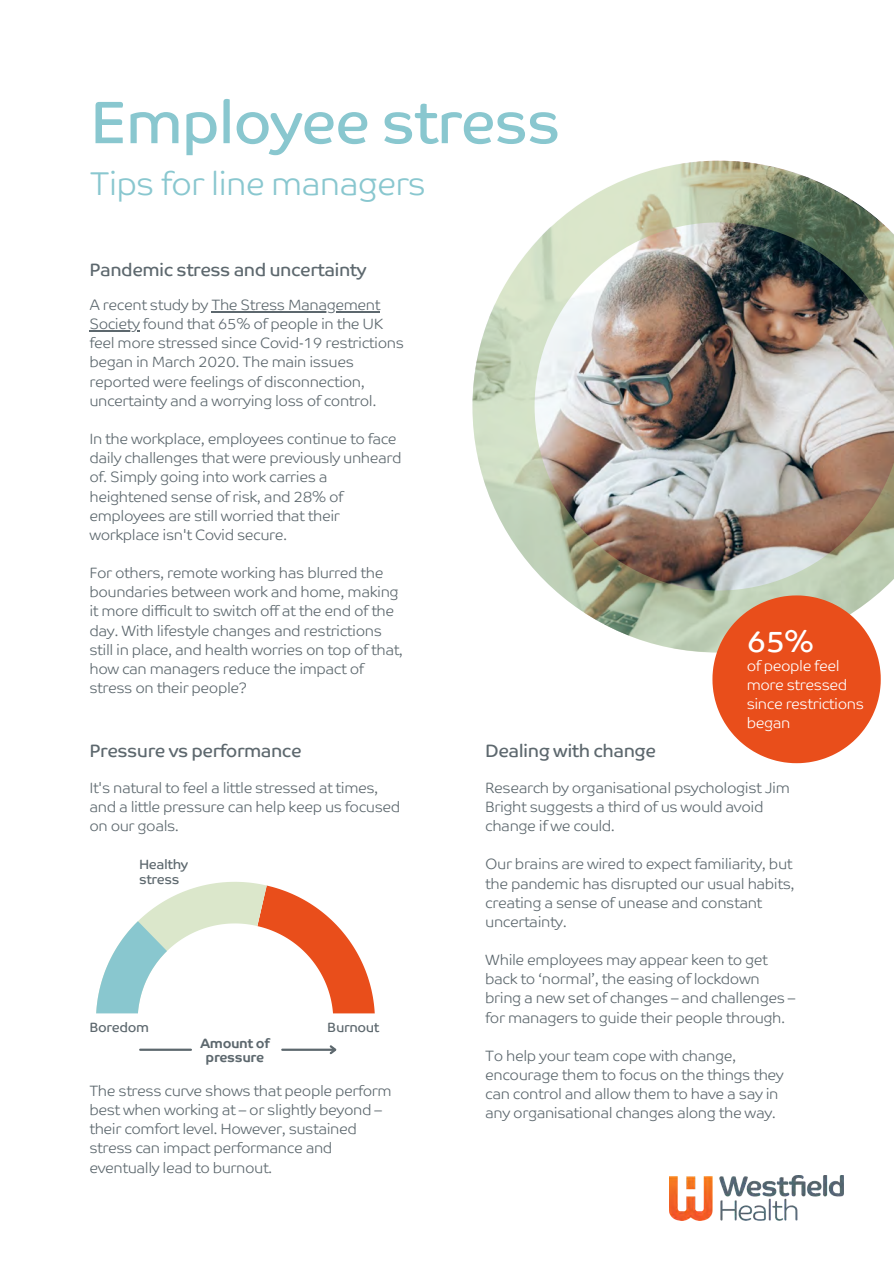
<style>
.page{position:relative;width:894px;height:1264px;background:#fff}
.page>*{position:absolute;margin:0;border:0;box-sizing:border-box;transform-origin:0 0}
.t1{font:60px "Co Text";letter-spacing:-.03em;color:#89c7cf}
.t2{font:300 33px "Co Text";letter-spacing:-.03em;color:#89c7cf}
.t3{font:30px "Co Text";color:#fff}
.t4{font:18px "Co Text";letter-spacing:-.03em;color:#5d686e}
.t5{font:300 15px/19.2px "Co Text";letter-spacing:-.03em;color:#5d686e}
.t6{font:300 15px/19.2px "Co Text";letter-spacing:-.03em;color:#fff}
.t7{font:13.5px "Co Text";letter-spacing:-.03em;color:#5d686e}
.t8{font:700 13.5px/14.7px "Co Text";letter-spacing:-.03em;color:#5d686e;text-align:center}
</style>
<div class="page">
<img style="left:472px;top:161px;width:421px;height:491px">
<svg style="left:274px;top:887px;width:101px;height:126px"></svg>
<svg style="left:96px;top:882px;width:178px;height:131px"></svg>
<svg style="left:712px;top:595px;width:168px;height:168px;background:#e87047"></svg>
<hr style="left:282px;top:1048px;width:52px;height:2px;background:#5d686e">
<svg style="left:327px;top:1045px;width:10px;height:10px"></svg>
<hr style="left:140px;top:1048px;width:51px;height:2px;background:#5d686e">
<img style="left:669px;top:1175px;width:174px;height:45px">
<hr style="left:211px;top:311px;width:169px;height:1px;background:#5d686e">
<hr style="left:89px;top:330px;width:50px;height:1px;background:#5d686e">
<p class="t1" style="left:90px;top:87px;width:472px">Employee stress</p>
<p class="t2" style="left:90px;top:164px;width:337px">Tips for line managers</p>
<p class="t4" style="left:89px;top:259px;width:279px">Pandemic stress and uncertainty</p>
<p class="t5" style="left:89px;top:295px;width:316px">A recent study by The Stress Management Society found that 65% of people in the UK feel more stressed since Covid-19 restrictions began in March 2020. The main issues reported were feelings of disconnection, uncertainty and a worrying loss of control.</p>
<p class="t5" style="left:89px;top:429px;width:314px">In the workplace, employees continue to face daily challenges that were previously unheard of. Simply going into work carries a heightened sense of risk, and 28% of employees are still worried that their workplace isn't Covid secure.</p>
<p class="t5" style="left:89px;top:563px;width:315px">For others, remote working has blurred the boundaries between work and home, making it more difficult to switch off at the end of the day. With lifestyle changes and restrictions still in place, and health worries on top of that, how can managers reduce the impact of stress on their people?</p>
<p class="t4" style="left:89px;top:740px;width:214px">Pressure vs performance</p>
<p class="t5" style="left:89px;top:778px;width:312px">It's natural to feel a little stressed at times, and a little pressure can help keep us focused on our goals.</p>
<p class="t7" style="left:139px;top:856px;width:51px">Healthy</p>
<p class="t7" style="left:139px;top:871px;width:42px">stress</p>
<p class="t7" style="left:89px;top:1019px;width:61px">Boredom</p>
<p class="t7" style="left:327px;top:1019px;width:54px">Burnout</p>
<p class="t8" style="left:200px;top:1035px;width:71px">Amount of pressure</p>
<p class="t5" style="left:89px;top:1081px;width:304px">The stress curve shows that people perform best when working at – or slightly beyond – their comfort level. However, sustained stress can impact performance and eventually lead to burnout.</p>
<p class="t4" style="left:485px;top:740px;width:172px">Dealing with change</p>
<p class="t3" style="left:746px;top:623px;width:69px">65%</p>
<p class="t6" style="left:746px;top:656px;width:119px">of people feel more stressed since restrictions began</p>
<p class="t5" style="left:485px;top:778px;width:306px">Research by organisational psychologist Jim<br>Bright suggests a third of us would avoid change if we could.</p>
<p class="t5" style="left:485px;top:854px;width:311px">Our brains are wired to expect familiarity, but the pandemic has disrupted our usual habits, creating a sense of unease and constant uncertainty.</p>
<p class="t5" style="left:485px;top:950px;width:311px">While employees may appear keen to get back to ‘normal’, the easing of lockdown bring a new set of changes – and challenges – for managers to guide their people through.</p>
<p class="t5" style="left:485px;top:1046px;width:300px">To help your team cope with change, encourage them to focus on the things they can control and allow them to have a say in any organisational changes along the way.</p>
</div>
